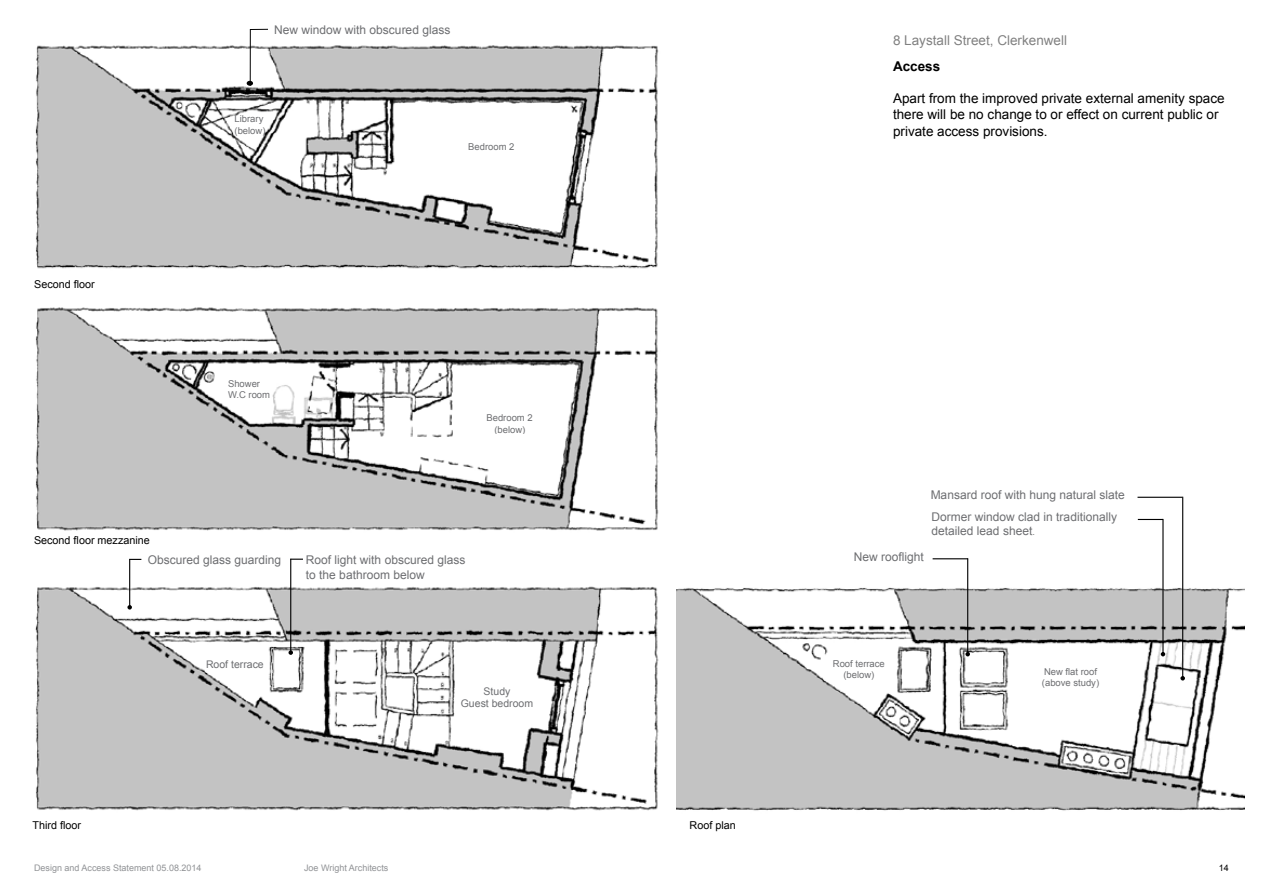
<style>
.page{position:relative;width:1263px;height:893px;background:#fff}
.page>*{position:absolute;margin:0;border:0;box-sizing:border-box;transform-origin:0 0}
.t1{font:13.5px/16.2px "Arial";color:#000}
.t2{font:700 13.5px "Arial";color:#000}
.t3{font:12px/14.4px "Arial";color:#6d6e71}
.t4{font:10.8px "Arial";color:#000}
.t5{font:10.5px/12.6px "Arial";color:#6d6e71;text-align:center}
.t6{font:9.45px/11.4px "Arial";color:#6d6e71}
.t7{font:9px "Arial";color:#919396}
.t8{font:9px "Arial";color:#000}
.s1{font-size:9px}
</style>
<div class="page">
<img style="left:35px;top:45px;width:624px;height:224px">
<img style="left:35px;top:583px;width:624px;height:228px">
<img style="left:35px;top:307px;width:624px;height:224px">
<img style="left:676px;top:576px;width:568px;height:235px">
<svg style="left:247px;top:29px;width:22px;height:57px"></svg>
<svg style="left:1138px;top:519px;width:24px;height:1px"></svg>
<hr style="left:932px;top:558px;width:36px;height:1px;background:#000">
<hr style="left:1137px;top:497px;width:45px;height:1px;background:#000">
<hr style="left:1162px;top:519px;width:1px;height:135px;background:#000">
<svg style="left:1161px;top:652px;width:4px;height:4px"></svg>
<hr style="left:967px;top:558px;width:1px;height:96px;background:#000">
<svg style="left:965px;top:652px;width:5px;height:4px"></svg>
<hr style="left:1182px;top:497px;width:1px;height:181px;background:#000">
<svg style="left:1180px;top:676px;width:5px;height:4px"></svg>
<hr style="left:129px;top:559px;width:1px;height:48px;background:#000">
<svg style="left:127px;top:605px;width:5px;height:5px"></svg>
<hr style="left:290px;top:559px;width:1px;height:94px;background:#000">
<svg style="left:288px;top:650px;width:5px;height:5px"></svg>
<svg style="left:290px;top:559px;width:13px;height:1px"></svg>
<p class="t4" style="left:34px;top:277px;width:62px">Second floor</p>
<p class="t4" style="left:34px;top:533px;width:117px">Second floor mezzanine</p>
<p class="t3" style="left:274px;top:23px;width:178px">New window with obscured glass</p>
<p class="t6" style="left:234px;top:113px;width:32px">Library (below)</p>
<p class="t6" style="left:468px;top:141px;width:48px">Bedroom 2</p>
<p class="t6" style="left:228px;top:378px;width:44px">Shower<br>W.C room</p>
<p class="t6" style="left:486px;top:412px;width:48px;text-align:center">Bedroom 2 (below)</p>
<p class="t4" style="left:33px;top:818px;width:50px">Third floor</p>
<p class="t3" style="left:148px;top:553px;width:135px">Obscured glass guarding</p>
<p class="t3" style="left:306px;top:553px;width:161px">Roof light with obscured glass to the bathroom below</p>
<p class="t5" style="left:206px;top:658px;width:59px">Roof terrace</p>
<p class="t5" style="left:461px;top:685px;width:74px">Study<br>Guest bedroom</p>
<p class="t1" style="left:893px;top:32px;width:176px">8 Laystall Street, Clerkenwell</p>
<p class="t2" style="left:893px;top:57px;width:49px">Access</p>
<p class="t1" style="left:893px;top:90px;width:333px">Apart from the improved private external amenity space there will be no change to or effect on current public or private access provisions.</p>
<p class="t4" style="left:690px;top:818px;width:48px">Roof plan</p>
<p class="t3" style="left:931px;top:488px;width:196px">Mansard roof with hung natural slate</p>
<p class="t3" style="left:854px;top:550px;width:72px">New rooflight</p>
<p class="t3" style="left:931px;top:510px;width:187px">Dormer window clad in traditionally detailed lead sheet<span class="s1">.</span></p>
<p class="t6" style="left:833px;top:658px;width:53px;text-align:center">Roof terrace (below)</p>
<p class="t6" style="left:1042px;top:666px;width:59px">New flat roof (above study)</p>
<p class="t7" style="left:34px;top:862px;width:169px">Design and Access Statement 05.08.2014</p>
<p class="t7" style="left:304px;top:862px;width:86px">Joe Wright Architects</p>
<p class="t8" style="left:1219px;top:862px;width:12px">14</p>
</div>
